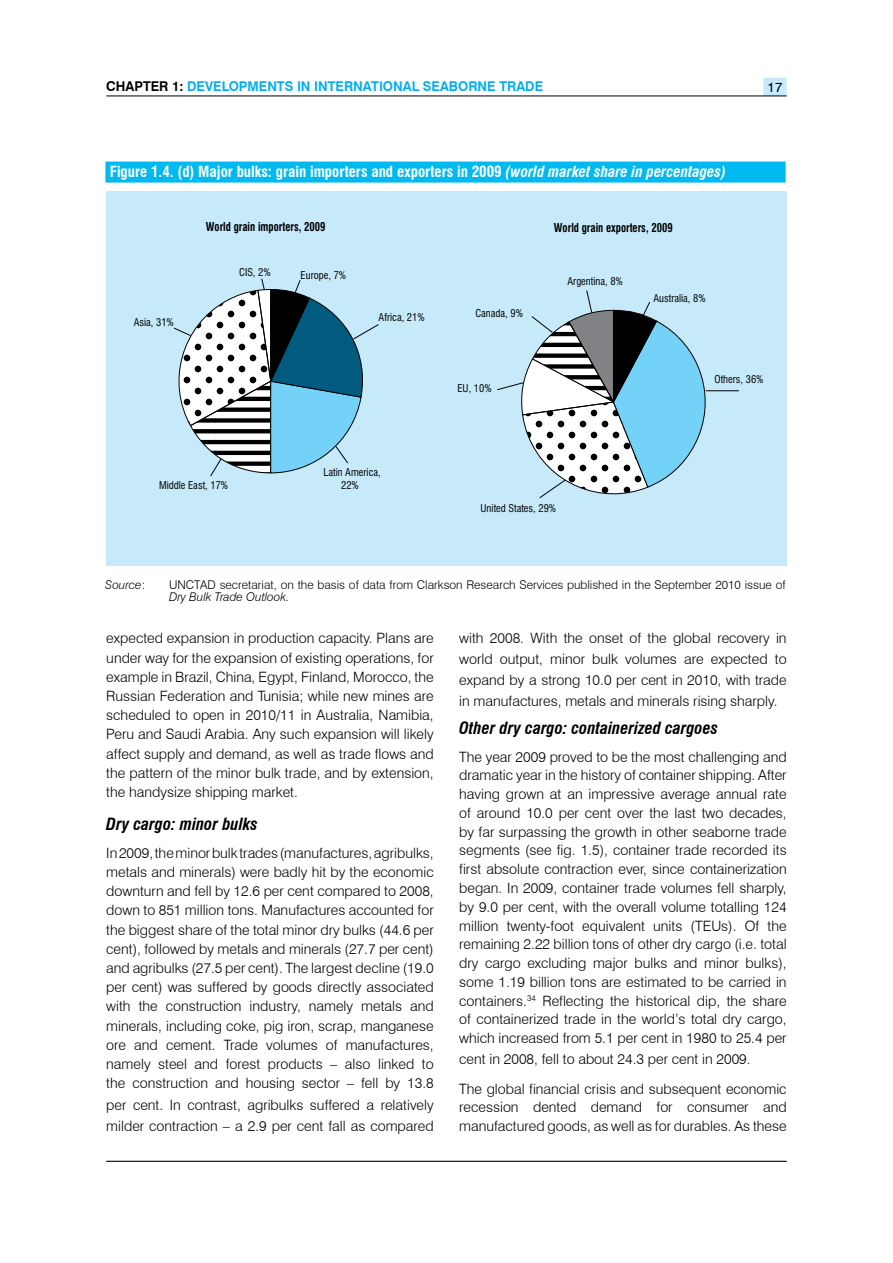
<style>
.page{position:relative;width:893px;height:1263px;background:#fff}
.page>*{position:absolute;margin:0;border:0;box-sizing:border-box;transform-origin:0 0}
.t1{font:italic 700 condensed 16.5px "Swiss 721 BT";color:#000}
.t2{font:700 condensed 15px "Swiss 721 BT";color:#fff}
.t3{font:300 14.25px/19.2px "Swiss 721 BT";color:#000;text-align:justify}
.t4{font:700 13.5px "Swiss 721 BT";color:#00aeef;scale:.96 1}
.t5{font:700 13.5px "Swiss 721 BT";color:#000;scale:.96 1}
.t6{font:13.5px "Swiss 721 BT";color:#000}
.t7{font:300 12px "Swiss 721 BT";color:#000}
.t8{font:700 condensed 12px "Swiss 721 BT";color:#000;scale:.89 1}
.t9{font:italic 300 12px "Swiss 721 BT";color:#000}
.t10{font:condensed 10.5px "Swiss 721 BT";color:#000}
.s1{color:#000}
.s2{font-style:italic}
.s3{font-style:normal}
</style>
<div class="page">
<hr style="left:106px;top:1161px;width:681px;height:1px;background:#000">
<div style="left:763px;top:78px;width:24px;height:14px;background:#c7eafb"></div>
<svg style="left:763px;top:92px;width:24px;height:4px"></svg>
<hr style="left:106px;top:96px;width:681px;height:1px;background:#000">
<div style="left:105px;top:162px;width:681px;height:21px;background:#00b9f1"></div>
<div style="left:106px;top:192px;width:681px;height:374px;background:#c7eafb"></div>
<svg style="left:173px;top:278px;width:206px;height:199px"></svg>
<svg style="left:497px;top:290px;width:242px;height:208px"></svg>
<p class="t5" style="left:106px;top:78px;width:30px">CHAPTE</p>
<p class="t4" style="left:159px;top:78px;width:49px"><span class="s1">R 1:</span> DEVE</p>
<p class="t4" style="left:222px;top:78px;width:49px">LOPMENTS</p>
<p class="t4" style="left:297px;top:78px;width:27px">IN INTE</p>
<p class="t4" style="left:344px;top:78px;width:20px">RNATIONA</p>
<p class="t4" style="left:412px;top:78px;width:22px">L SEA</p>
<p class="t4" style="left:449px;top:78px;width:98px">BORNE TRADE</p>
<p class="t6" style="left:768px;top:79px;width:16px">17</p>
<p class="t2" style="left:110px;top:163px;width:618px">Figure 1.4. (d) Major bulks: grain importers and exporters in 2009 <span class="s2">(world market share in percentages)</span></p>
<p class="t8" style="left:206px;top:219px;width:136px">World grain importers, 2009</p>
<p class="t10" style="left:134px;top:316px;width:42px">Asia, 31%</p>
<p class="t10" style="left:239px;top:266px;width:33px">CIS, 2%</p>
<p class="t10" style="left:301px;top:269px;width:47px">Europe, 7%</p>
<p class="t10" style="left:379px;top:311px;width:48px">Africa, 21%</p>
<p class="t10" style="left:323px;top:466px;width:59px">Latin America,</p>
<p class="t10" style="left:159px;top:479px;width:71px">Middle East, 17%</p>
<p class="t10" style="left:341px;top:479px;width:19px">22%</p>
<p class="t10" style="left:475px;top:306px;width:49px">Canada, 9%</p>
<p class="t10" style="left:457px;top:381px;width:36px">EU, 10%</p>
<p class="t8" style="left:554px;top:220px;width:135px">World grain exporters, 2009</p>
<p class="t10" style="left:567px;top:275px;width:57px">Argentina, 8%</p>
<p class="t10" style="left:653px;top:292px;width:54px">Australia, 8%</p>
<p class="t10" style="left:715px;top:373px;width:51px">Others, 36%</p>
<p class="t10" style="left:481px;top:502px;width:77px">United States, 29%</p>
<p class="t9" style="left:105px;top:578px;width:41px">Source<span class="s3">:</span></p>
<p class="t7" style="left:169px;top:578px;width:618px">UNCTAD secretariat, on the basis of data from Clarkson Research Services published in the September 2010 issue of</p>
<p class="t9" style="left:169px;top:590px;width:122px">Dry Bulk Trade Outlook.</p>
<p class="t3" style="left:459px;top:628px;width:329px;line-height:21px">with 2008. With the onset of the global recovery in world output, minor bulk volumes are expected to expand by a strong 10.0 per cent in 2010, with trade in manufactures, metals and minerals rising sharply.</p>
<p class="t1" style="left:459px;top:718px;width:260px">Other dry cargo: containerized cargoes</p>
<p class="t3" style="left:459px;top:747px;width:329px;line-height:18.8px">The year 2009 proved to be the most challenging and dramatic year in the history of container shipping. After having grown at an impressive average annual rate of around 10.0 per cent over the last two decades, by far surpassing the growth in other seaborne trade segments (see fig. 1.5), container trade recorded its first absolute contraction ever, since containerization began. In 2009, container trade volumes fell sharply, by 9.0 per cent, with the overall volume totalling 124 million twenty-foot equivalent units (TEUs). Of the remaining 2.22 billion tons of other dry cargo (i.e. total dry cargo excluding major bulks and minor bulks), some 1.19 billion tons are estimated to be carried in containers.<sup>34</sup> Reflecting the historical dip, the share of containerized trade in the world’s total dry cargo, which increased from 5.1 per cent in 1980 to 25.4 per</p>
<p class="t3" style="left:459px;top:1044px;width:329px;line-height:29.5px">cent in 2008, fell to about 24.3 per cent in 2009.<br>The global financial crisis and subsequent economic</p>
<p class="t3" style="left:459px;top:1098px;width:329px;line-height:18.8px">recession dented demand for consumer and manufactured goods, as well as for durables. As these</p>
<p class="t3" style="left:106px;top:628px;width:329px">expected expansion in production capacity. Plans are under way for the expansion of existing operations, for example in Brazil, China, Egypt, Finland, Morocco, the Russian Federation and Tunisia; while new mines are scheduled to open in 2010/11 in Australia, Namibia, Peru and Saudi Arabia. Any such expansion will likely affect supply and demand, as well as trade flows and the pattern of the minor bulk trade, and by extension, the handysize shipping market.</p>
<p class="t1" style="left:106px;top:814px;width:153px">Dry cargo: minor bulks</p>
<p class="t3" style="left:106px;top:843px;width:329px">In 2009, the minor bulk trades (manufactures, agribulks, metals and minerals) were badly hit by the economic downturn and fell by 12.6 per cent compared to 2008, down to 851 million tons. Manufactures accounted for the biggest share of the total minor dry bulks (44.6 per cent), followed by metals and minerals (27.7 per cent) and agribulks (27.5 per cent). The largest decline (19.0 per cent) was suffered by goods directly associated with the construction industry, namely metals and minerals, including coke, pig iron, scrap, manganese ore and cement. Trade volumes of manufactures, namely steel and forest products – also linked to the construction and housing sector – fell by 13.8</p>
<p class="t3" style="left:106px;top:1094px;width:329px;line-height:21.5px">per cent. In contrast, agribulks suffered a relatively milder contraction – a 2.9 per cent fall as compared</p>
</div>
